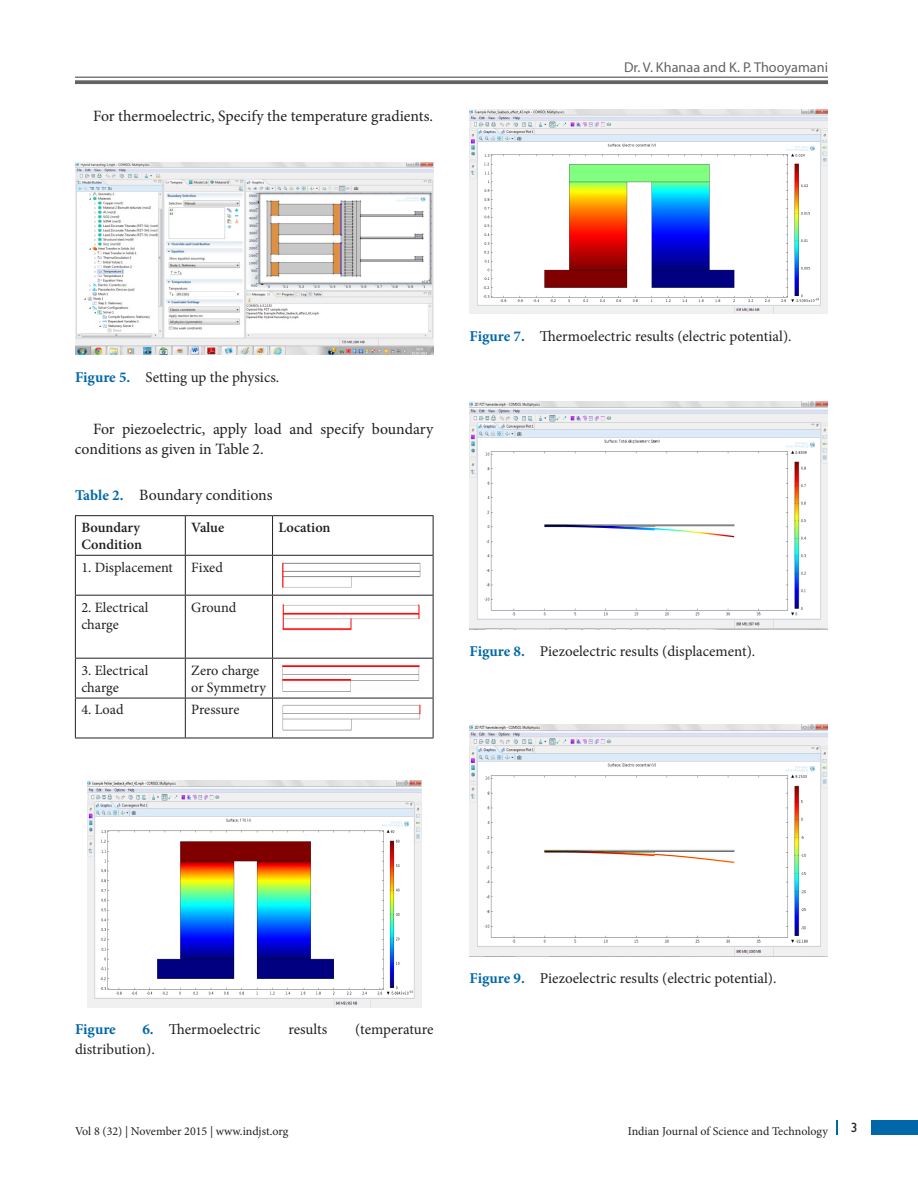
<style>
.page{position:relative;width:918px;height:1188px;background:#fff}
.page>*{position:absolute;margin:0;border:0;box-sizing:border-box;transform-origin:0 0}
.t1{font:15.75px/20.2px "Minion Pro";color:#231f20}
.t2{font:15px "Minion Pro";color:#231f20}
.t3{font:700 15px "Minion Pro";color:#0068a9}
.t4{font:14.25px/17.2px "Minion Pro";color:#231f20}
.t5{font:600 14.25px/17.2px "Minion Pro";color:#231f20}
.t6{font:14.25px "Myriad Pro";color:#636366}
.t7{font:13.5px "Gill Sans";color:#231f20}
.t8{font:12px "Minion Pro";color:#231f20}
.s1{font-weight:700;color:#0068a9}
.s2{font-weight:700;font-size:15px;color:#0068a9}
</style>
<div class="page">
<hr style="left:75px;top:77px;width:753px;height:1px;background:#636366">
<svg style="left:75px;top:80px;width:753px;height:4px;background:#6f6f72"></svg>
<div style="left:872px;top:1120px;width:46px;height:15px;background:#0068a9"></div>
<svg style="left:836px;top:1120px;width:1px;height:15px"></svg>
<img style="left:75px;top:162px;width:358px;height:193px">
<hr style="left:185px;top:516px;width:1px;height:39px;background:#231f20">
<hr style="left:272px;top:516px;width:1px;height:39px;background:#231f20">
<hr style="left:75px;top:555px;width:110px;height:1px;background:#231f20">
<hr style="left:185px;top:555px;width:88px;height:1px;background:#231f20">
<hr style="left:185px;top:556px;width:1px;height:39px;background:#231f20">
<hr style="left:273px;top:555px;width:160px;height:1px;background:#231f20">
<hr style="left:272px;top:556px;width:1px;height:39px;background:#231f20">
<hr style="left:75px;top:595px;width:110px;height:1px;background:#231f20">
<hr style="left:185px;top:595px;width:88px;height:1px;background:#231f20">
<hr style="left:185px;top:596px;width:1px;height:62px;background:#231f20">
<hr style="left:273px;top:595px;width:160px;height:1px;background:#231f20">
<hr style="left:272px;top:596px;width:1px;height:62px;background:#231f20">
<hr style="left:75px;top:658px;width:110px;height:1px;background:#231f20">
<hr style="left:185px;top:658px;width:88px;height:1px;background:#231f20">
<hr style="left:185px;top:659px;width:1px;height:39px;background:#231f20">
<hr style="left:273px;top:658px;width:160px;height:1px;background:#231f20">
<hr style="left:272px;top:659px;width:1px;height:39px;background:#231f20">
<hr style="left:75px;top:698px;width:110px;height:1px;background:#231f20">
<hr style="left:185px;top:698px;width:88px;height:1px;background:#231f20">
<hr style="left:185px;top:698px;width:1px;height:40px;background:#231f20">
<hr style="left:273px;top:698px;width:160px;height:1px;background:#231f20">
<hr style="left:272px;top:698px;width:1px;height:40px;background:#231f20">
<hr style="left:75px;top:515px;width:110px;height:1px;background:#231f20">
<hr style="left:75px;top:516px;width:1px;height:39px;background:#231f20">
<hr style="left:185px;top:515px;width:88px;height:1px;background:#231f20">
<hr style="left:273px;top:515px;width:160px;height:1px;background:#231f20">
<hr style="left:433px;top:516px;width:1px;height:39px;background:#231f20">
<hr style="left:75px;top:556px;width:1px;height:39px;background:#231f20">
<hr style="left:433px;top:556px;width:1px;height:39px;background:#231f20">
<hr style="left:75px;top:596px;width:1px;height:62px;background:#231f20">
<hr style="left:433px;top:596px;width:1px;height:62px;background:#231f20">
<hr style="left:75px;top:659px;width:1px;height:39px;background:#231f20">
<hr style="left:433px;top:659px;width:1px;height:39px;background:#231f20">
<hr style="left:75px;top:698px;width:1px;height:40px;background:#231f20">
<hr style="left:433px;top:698px;width:1px;height:40px;background:#231f20">
<hr style="left:75px;top:738px;width:110px;height:1px;background:#231f20">
<hr style="left:185px;top:738px;width:88px;height:1px;background:#231f20">
<hr style="left:273px;top:738px;width:160px;height:1px;background:#231f20">
<img style="left:282px;top:562px;width:139px;height:26px">
<img style="left:282px;top:604px;width:138px;height:27px">
<img style="left:282px;top:665px;width:138px;height:27px">
<img style="left:282px;top:704px;width:139px;height:27px">
<img style="left:87px;top:781px;width:334px;height:226px">
<img style="left:470px;top:110px;width:358px;height:204px">
<img style="left:470px;top:401px;width:358px;height:228px">
<img style="left:470px;top:724px;width:358px;height:232px">
<p class="t1" style="left:93px;top:106px;width:342px">For thermoelectric, Specify the temperature gradients.</p>
<p class="t6" style="left:624px;top:59px;width:206px">Dr. V. Khanaa and K. P. Thooyamani</p>
<p class="t2" style="left:75px;top:367px;width:206px"><span class="s1">Figure 5.</span> Setting up the physics.</p>
<p class="t1" style="left:75px;top:418px;width:360px;text-indent:18px">For piezoelectric, apply load and specify boundary conditions as given in Table 2.</p>
<p class="t1" style="left:75px;top:485px;width:199px"><span class="s2">Table 2.</span> Boundary conditions</p>
<p class="t5" style="left:81px;top:519px;width:62px">Boundary<br>Condition</p>
<p class="t5" style="left:191px;top:519px;width:35px">Value</p>
<p class="t5" style="left:279px;top:519px;width:54px">Location</p>
<p class="t4" style="left:81px;top:559px;width:93px">1. Displacement</p>
<p class="t4" style="left:191px;top:559px;width:33px">Fixed</p>
<p class="t4" style="left:81px;top:598px;width:68px">2. Electrical charge</p>
<p class="t4" style="left:191px;top:598px;width:47px">Ground</p>
<p class="t4" style="left:81px;top:661px;width:68px">3. Electrical charge</p>
<p class="t4" style="left:191px;top:661px;width:76px">Zero charge or Symmetry</p>
<p class="t4" style="left:81px;top:701px;width:44px">4. Load</p>
<p class="t4" style="left:191px;top:701px;width:50px">Pressure</p>
<p class="t2" style="left:470px;top:326px;width:324px"><span class="s1">Figure 7.</span> Thermoelectric results (electric potential).</p>
<p class="t2" style="left:470px;top:641px;width:287px"><span class="s1">Figure 8.</span> Piezoelectric results (displacement).</p>
<p class="t3" style="left:75px;top:1019px;width:42px">Figure</p>
<p class="t2" style="left:142px;top:1020px;width:120px"><span class="s1">6.</span> Thermoelectric</p>
<p class="t2" style="left:288px;top:1020px;width:40px">results</p>
<p class="t2" style="left:355px;top:1020px;width:80px">(temperature</p>
<p class="t2" style="left:75px;top:1039px;width:81px">distribution).</p>
<p class="t2" style="left:470px;top:968px;width:309px"><span class="s1">Figure 9.</span> Piezoelectric results (electric potential).</p>
<p class="t8" style="left:75px;top:1123px;width:215px">Vol 8 (32) | November 2015 | www.indjst.org</p>
<p class="t8" style="left:628px;top:1123px;width:202px">Indian Journal of Science and Technology</p>
<p class="t7" style="left:851px;top:1120px;width:8px">3</p>
</div>
